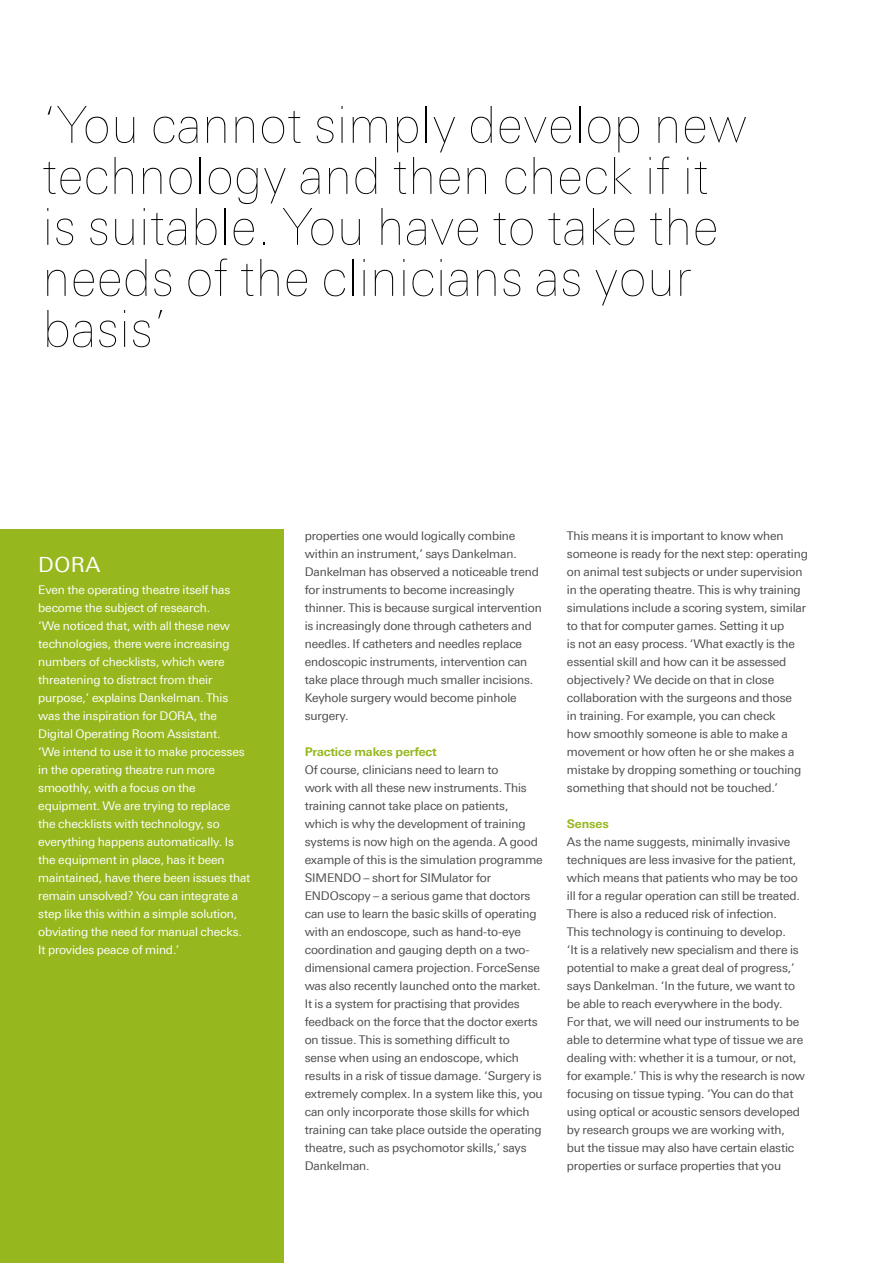
<style>
.page{position:relative;width:893px;height:1263px;background:#fff}
.page>*{position:absolute;margin:0;border:0;box-sizing:border-box;transform-origin:0 0}
.t1{font:300 51px/51px "Linotype Univers 130 Ult";letter-spacing:.015em;color:#000}
.t2{font:21px "Linotype Univers 430";color:#fff}
.t3{font:12px/18px "Linotype Univers 430";letter-spacing:-.01em;color:#4d4d4c}
.t4{font:12px/18px "Linotype Univers 430";letter-spacing:-.01em;color:#fff}
.t5{font:700 12px "Linotype Univers 630";letter-spacing:-.01em;color:#96b71e}
</style>
<div class="page">
<div style="left:0;top:529px;width:283px;height:734px;background:#96b71e"></div>
<h1 class="t1" style="left:43px;top:99px;width:706px">‘You cannot simply develop new technology and then check if it is suitable. You have to take the needs of the clinicians as your basis’</h1>
<h2 class="t2" style="left:38px;top:552px;width:64px">DORA</h2>
<p class="t4" style="left:38px;top:581px;width:214px">Even the operating theatre itself has become the subject of research.<br>‘We noticed that, with all these new technologies, there were increasing numbers of checklists, which were threatening to distract from their purpose,’ explains Dankelman. This was the inspiration for DORA, the Digital Operating Room Assistant.<br>‘We intend to use it to make processes in the operating theatre run more smoothly, with a focus on the equipment. We are trying to replace the checklists with technology, so everything happens automatically. Is the equipment in place, has it been maintained, have there been issues that remain unsolved? You can integrate a step like this within a simple solution, obviating the need for manual checks.<br>It provides peace of mind.’</p>
<p class="t3" style="left:305px;top:527px;width:239px">properties one would logically combine within an instrument,’ says Dankelman.<br>Dankelman has observed a noticeable trend for instruments to become increasingly thinner. This is because surgical intervention is increasingly done through catheters and needles. If catheters and needles replace endoscopic instruments, intervention can take place through much smaller incisions.<br>Keyhole surgery would become pinhole surgery.</p>
<p class="t5" style="left:305px;top:745px;width:134px">Practice makes perfect</p>
<p class="t3" style="left:305px;top:761px;width:240px">Of course, clinicians need to learn to<br>work with all these new instruments. This training cannot take place on patients, which is why the development of training systems is now high on the agenda. A good example of this is the simulation programme SIMENDO – short for SIMulator for ENDOscopy – a serious game that doctors can use to learn the basic skills of operating with an endoscope, such as hand-to-eye coordination and gauging depth on a two&shy;dimensional camera projection. ForceSense was also recently launched onto the market.<br>It is a system for practising that provides feedback on the force that the doctor exerts on tissue. This is something difficult to sense when using an endoscope, which results in a risk of tissue damage. ‘Surgery is extremely complex. In a system like this, you can only incorporate those skills for which training can take place outside the operating theatre, such as psychomotor skills,’ says Dankelman.</p>
<p class="t3" style="left:567px;top:527px;width:242px">This means it is important to know when someone is ready for the next step: operating on animal test subjects or under supervision in the operating theatre. This is why training simulations include a scoring system, similar to that for computer games. Setting it up<br>is not an easy process. ‘What exactly is the essential skill and how can it be assessed objectively? We decide on that in close collaboration with the surgeons and those<br>in training. For example, you can check<br>how smoothly someone is able to make a movement or how often he or she makes a mistake by dropping something or touching something that should not be touched.’</p>
<p class="t5" style="left:567px;top:817px;width:43px">Senses</p>
<p class="t3" style="left:567px;top:833px;width:240px">As the name suggests, minimally invasive techniques are less invasive for the patient, which means that patients who may be too ill for a regular operation can still be treated.<br>There is also a reduced risk of infection.<br>This technology is continuing to develop.<br>‘It is a relatively new specialism and there is potential to make a great deal of progress,’ says Dankelman. ‘In the future, we want to be able to reach everywhere in the body.<br>For that, we will need our instruments to be able to determine what type of tissue we are dealing with: whether it is a tumour, or not, for example.’ This is why the research is now focusing on tissue typing. ‘You can do that using optical or acoustic sensors developed by research groups we are working with, but the tissue may also have certain elastic properties or surface properties that you</p>
</div>
